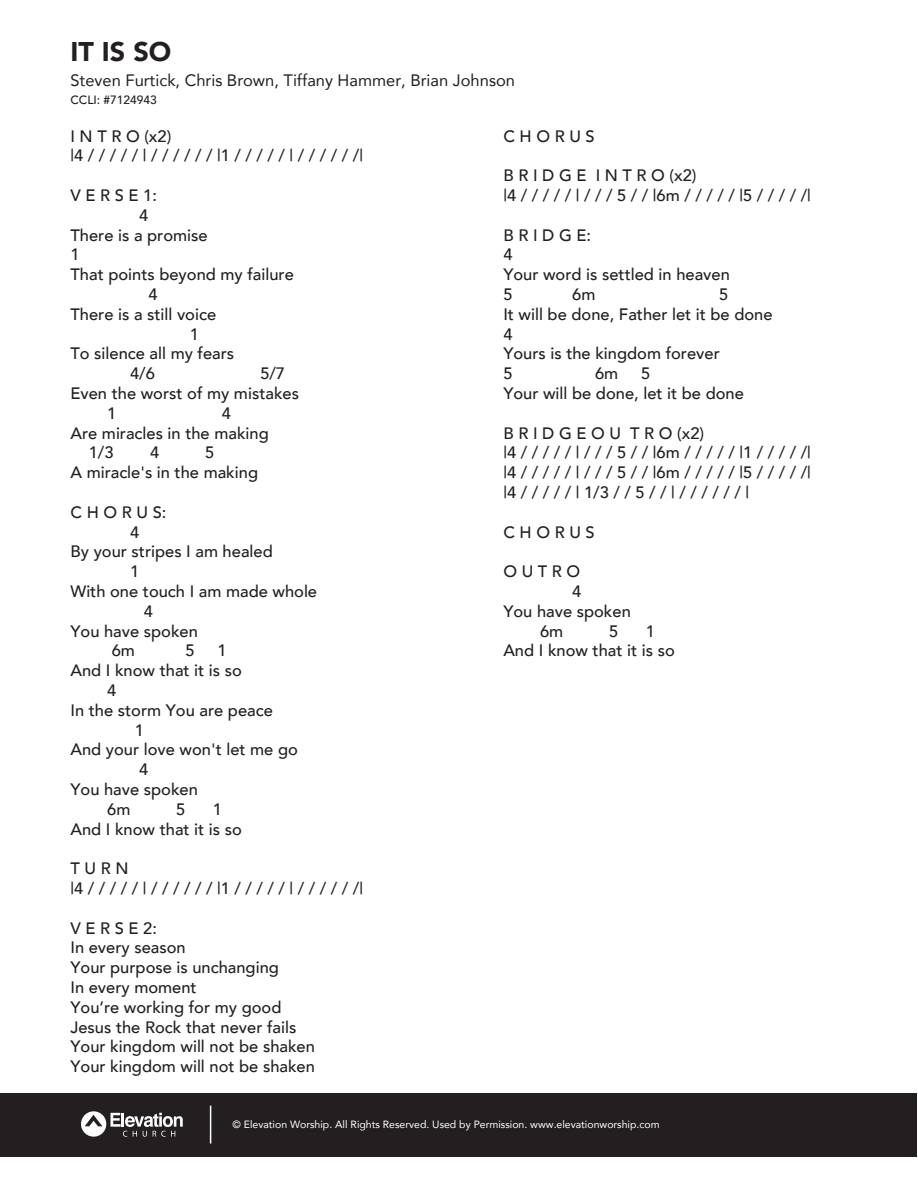
<style>
.page{position:relative;width:918px;height:1188px;background:#fff}
.page>*{position:absolute;margin:0;border:0;box-sizing:border-box;transform-origin:0 0}
.t1{font:900 27px "Avenir";color:#231f20}
.t2{font:500 16.5px/19.8px "Avenir";color:#231f20}
.t3{font:16.5px "Avenir";color:#231f20}
.t4{font:500 12px "Avenir";color:#231f20}
.t5{font:10.5px "Avenir";color:#fff}
</style>
<div class="page">
<div style="left:1px;top:1094px;width:916px;height:63px;background:#231f20"></div>
<svg style="left:81px;top:1111px;width:102px;height:26px"></svg>
<hr style="left:210px;top:1106px;width:1px;height:38px;background:#fff">
<h1 class="t1" style="left:70px;top:29px;width:102px">IT IS SO</h1>
<p class="t3" style="left:70px;top:67px;width:446px">Steven Furtick, Chris Brown, Tiffany Hammer, Brian Johnson</p>
<p class="t4" style="left:70px;top:89px;width:88px">CCLI: #7124943</p>
<p class="t2" style="left:70px;top:125px;width:294px">I N T R O (x2)<br>|4 / / / / / | / / / / / / |1 / / / / / | / / / / / /|</p>
<p class="t2" style="left:70px;top:184px;width:88px">V E R S E 1:</p>
<p class="t2" style="left:139px;top:204px;width:11px">4</p>
<p class="t2" style="left:70px;top:224px;width:139px">There is a promise</p>
<p class="t2" style="left:70px;top:244px;width:11px">1</p>
<p class="t2" style="left:70px;top:264px;width:225px">That points beyond my failure</p>
<p class="t2" style="left:148px;top:283px;width:11px">4</p>
<p class="t2" style="left:70px;top:303px;width:147px">There is a still voice</p>
<p class="t2" style="left:190px;top:323px;width:11px">1</p>
<p class="t2" style="left:70px;top:343px;width:165px">To silence all my fears</p>
<p class="t2" style="left:130px;top:363px;width:26px">4/6</p>
<p class="t2" style="left:260px;top:363px;width:26px">5/7</p>
<p class="t2" style="left:70px;top:382px;width:230px">Even the worst of my mistakes</p>
<p class="t2" style="left:107px;top:402px;width:11px">1</p>
<p class="t2" style="left:222px;top:402px;width:11px">4</p>
<p class="t2" style="left:70px;top:422px;width:200px">Are miracles in the making</p>
<p class="t2" style="left:89px;top:442px;width:26px">1/3</p>
<p class="t2" style="left:150px;top:442px;width:11px">4</p>
<p class="t2" style="left:503px;top:125px;width:93px">C H O R U S</p>
<p class="t2" style="left:503px;top:165px;width:309px">B R I D G E I N T R O (x2)<br>|4 / / / / / | / / / 5 / / |6m / / / / / |5 / / / / /|</p>
<p class="t2" style="left:503px;top:224px;width:228px">B R I D G E:<br>4<br>Your word is settled in heaven<br>5</p>
<p class="t2" style="left:503px;top:283px;width:271px;text-indent:216px">5<br>It will be done, Father let it be done<br>4<br>Yours is the kingdom forever<br>5</p>
<p class="t2" style="left:572px;top:283px;width:25px">6m</p>
<p class="t2" style="left:503px;top:363px;width:242px;text-indent:138px">5<br>Your will be done, let it be done</p>
<p class="t2" style="left:503px;top:422px;width:309px">B R I D G E O U T R O (x2)<br>|4 / / / / / | / / / 5 / / |6m / / / / / |1 / / / / /| |4 / / / / / | / / / 5 / / |6m / / / / / |5 / / / / /| |4 / / / / / | 1/3 / / 5 / / | / / / / / / |</p>
<p class="t2" style="left:503px;top:521px;width:93px">C H O R U S</p>
<p class="t2" style="left:503px;top:561px;width:78px">O U T R O</p>
<p class="t2" style="left:572px;top:580px;width:11px">4</p>
<p class="t2" style="left:503px;top:600px;width:129px">You have spoken</p>
<p class="t2" style="left:540px;top:620px;width:25px">6m</p>
<p class="t2" style="left:609px;top:620px;width:11px">5</p>
<p class="t2" style="left:595px;top:363px;width:25px">6m</p>
<p class="t2" style="left:70px;top:442px;width:189px;text-indent:135px">5<br>A miracle's in the making</p>
<p class="t2" style="left:70px;top:501px;width:97px">C H O R U S:</p>
<p class="t2" style="left:130px;top:521px;width:11px">4</p>
<p class="t2" style="left:70px;top:541px;width:204px">By your stripes I am healed</p>
<p class="t2" style="left:130px;top:561px;width:11px">1</p>
<p class="t2" style="left:70px;top:580px;width:248px">With one touch I am made whole</p>
<p class="t2" style="left:144px;top:600px;width:11px">4</p>
<p class="t2" style="left:70px;top:620px;width:129px">You have spoken</p>
<p class="t2" style="left:112px;top:640px;width:25px">6m</p>
<p class="t2" style="left:185px;top:640px;width:11px">5</p>
<p class="t2" style="left:218px;top:640px;width:11px">1</p>
<p class="t2" style="left:70px;top:660px;width:173px">And I know that it is so</p>
<p class="t2" style="left:107px;top:679px;width:11px">4</p>
<p class="t2" style="left:70px;top:699px;width:204px">In the storm You are peace</p>
<p class="t2" style="left:135px;top:719px;width:11px">1</p>
<p class="t2" style="left:70px;top:739px;width:229px">And your love won't let me go</p>
<p class="t2" style="left:139px;top:759px;width:11px">4</p>
<p class="t2" style="left:70px;top:778px;width:129px">You have spoken</p>
<p class="t2" style="left:107px;top:798px;width:25px">6m</p>
<p class="t2" style="left:176px;top:798px;width:11px">5</p>
<p class="t2" style="left:503px;top:620px;width:173px;text-indent:142px">1<br>And I know that it is so</p>
<p class="t2" style="left:70px;top:798px;width:173px;text-indent:142px">1<br>And I know that it is so</p>
<p class="t2" style="left:70px;top:858px;width:294px">T U R N<br>|4 / / / / / | / / / / / / |1 / / / / / | / / / / / /|</p>
<p class="t2" style="left:70px;top:917px;width:246px">V E R S E 2:<br>In every season<br>Your purpose is unchanging<br>In every moment<br>You’re working for my good<br>Jesus the Rock that never fails<br>Your kingdom will not be shaken<br>Your kingdom will not be shaken</p>
<p class="t5" style="left:232px;top:1116px;width:429px">© Elevation Worship. All Rights Reserved. Used by Permission. www.elevationworship.com</p>
</div>
